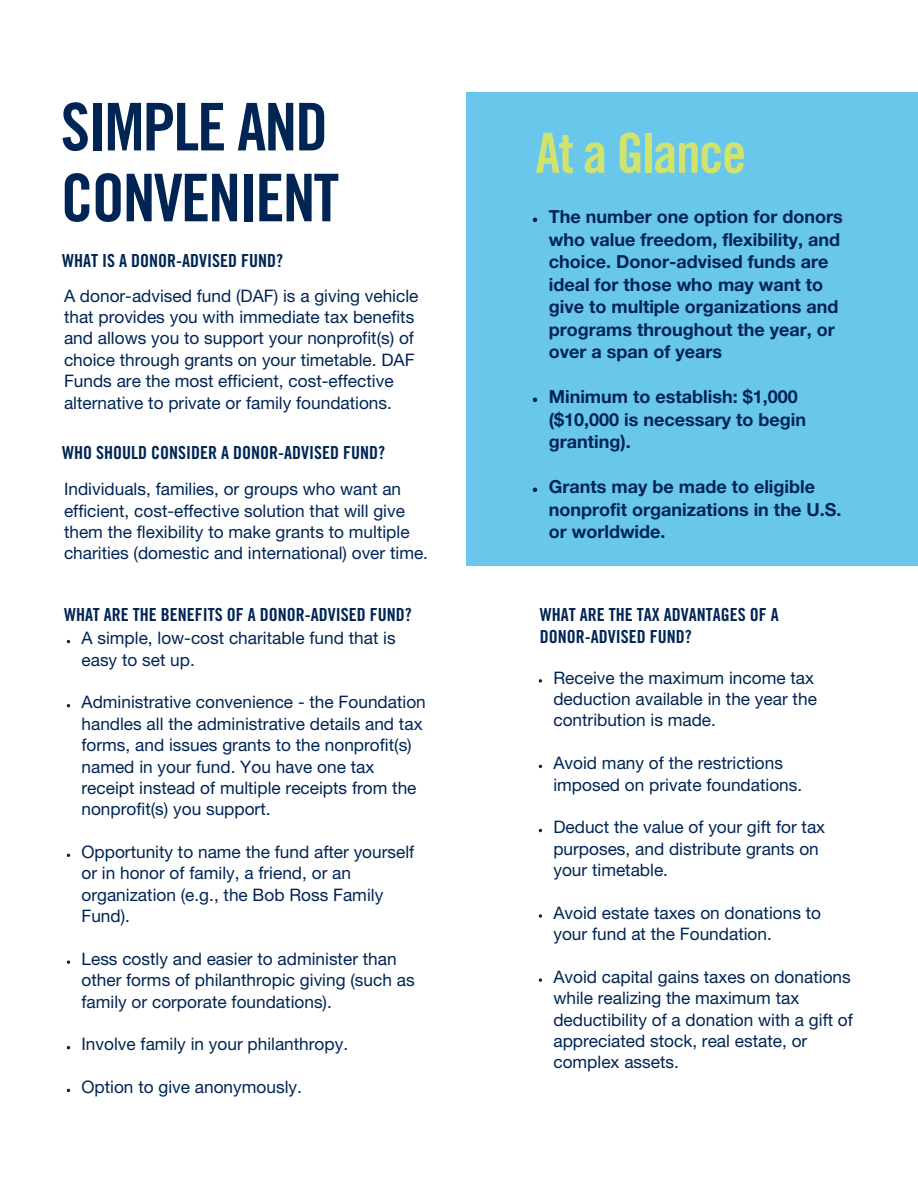
<style>
.page{position:relative;width:918px;height:1188px;background:#fff}
.page>*{position:absolute;margin:0;border:0;box-sizing:border-box;transform-origin:0 0}
.t1{font:65.85px/70.8px "Trade Gothic LT Pro Bd Cn 20";letter-spacing:-.03em;color:#002554}
.t2{font:55.35px "Trade Gothic LT Pro Bd Cn 20";letter-spacing:-.03em;color:#d1e36f}
.t3{font:700 18px/22.5px "Helvetica Neue LT Pro";color:#002554}
.t4{font:18px "Trade Gothic LT Pro Bd Cn 20";color:#002554}
.t5{font:17.25px/21.3px "Helvetica Neue LT Pro";color:#002554}
</style>
<div class="page">
<div style="left:467px;top:92px;width:451px;height:474px;background:#69c7ec"></div>
<svg style="left:533px;top:218px;width:4px;height:4px"></svg>
<svg style="left:533px;top:398px;width:4px;height:4px"></svg>
<svg style="left:533px;top:488px;width:4px;height:4px"></svg>
<svg style="left:67px;top:960px;width:3px;height:4px"></svg>
<svg style="left:539px;top:679px;width:3px;height:4px"></svg>
<svg style="left:539px;top:914px;width:3px;height:4px"></svg>
<svg style="left:539px;top:978px;width:3px;height:4px"></svg>
<p class="t1" style="left:61px;top:100px;width:280px">SIMPLE AND<br>CONVENIENT</p>
<p class="t4" style="left:62px;top:254px;width:222px">WHAT IS A DONOR-ADVISED FUND?</p>
<p class="t5" style="left:64px;top:287px;width:356px">A donor-advised fund (DAF) is a giving vehicle that provides you with immediate tax benefits and allows you to support your nonprofit(s) of choice through grants on your timetable. DAF Funds are the most efficient, cost-effective alternative to private or family foundations.</p>
<p class="t4" style="left:62px;top:446px;width:324px">WHO SHOULD CONSIDER A DONOR-ADVISED FUND?</p>
<p class="t5" style="left:64px;top:481px;width:366px">Individuals, families, or groups who want an efficient, cost-effective solution that will give them the flexibility to make grants to multiple charities (domestic and international) over time.</p>
<p class="t4" style="left:64px;top:608px;width:349px">WHAT ARE THE BENEFITS OF A DONOR-ADVISED FUND?</p>
<p class="t5" style="left:81px;top:630px;width:316px">A simple, low-cost charitable fund that is easy to set up.</p>
<p class="t5" style="left:81px;top:694px;width:346px">Administrative convenience - the Foundation handles all the administrative details and tax forms, and issues grants to the nonprofit(s) named in your fund. You have one tax receipt instead of multiple receipts from the nonprofit(s) you support.</p>
<p class="t5" style="left:81px;top:844px;width:334px">Opportunity to name the fund after yourself or in honor of family, a friend, or an organization (e.g., the Bob Ross Family<br>Fund).</p>
<p class="t5" style="left:81px;top:951px;width:335px">Less costly and easier to administer than other forms of philanthropic giving (such as family or corporate foundations).</p>
<p class="t5" style="left:81px;top:1036px;width:268px">Involve family in your philanthropy.</p>
<p class="t5" style="left:81px;top:1079px;width:222px">Option to give anonymously.</p>
<p class="t2" style="left:536px;top:133px;width:212px">At a Glance</p>
<p class="t3" style="left:549px;top:208px;width:295px">The number one option for donors who value freedom, flexibility, and choice. Donor-advised funds are ideal for those who may want to give to multiple organizations and programs throughout the year, or over a span of years</p>
<p class="t3" style="left:549px;top:388px;width:259px">Minimum to establish: $1,000 ($10,000 is necessary to begin granting).</p>
<p class="t3" style="left:549px;top:478px;width:294px">Grants may be made to eligible nonprofit organizations in the U.S. or worldwide.</p>
<p class="t4" style="left:540px;top:608px;width:240px">WHAT ARE THE TAX ADVANTAGES OF A</p>
<p class="t4" style="left:540px;top:630px;width:153px">DONOR-ADVISED FUND?</p>
<p class="t5" style="left:553px;top:669px;width:265px">Receive the maximum income tax deduction available in the year the contribution is made.</p>
<p class="t5" style="left:553px;top:755px;width:250px">Avoid many of the restrictions imposed on private foundations.</p>
<p class="t5" style="left:553px;top:819px;width:273px">Deduct the value of your gift for tax purposes, and distribute grants on your timetable.</p>
<p class="t5" style="left:553px;top:904px;width:269px">Avoid estate taxes on donations to your fund at the Foundation.</p>
<p class="t5" style="left:553px;top:969px;width:301px">Avoid capital gains taxes on donations while realizing the maximum tax deductibility of a donation with a gift of appreciated stock, real estate, or complex assets.</p>
</div>
